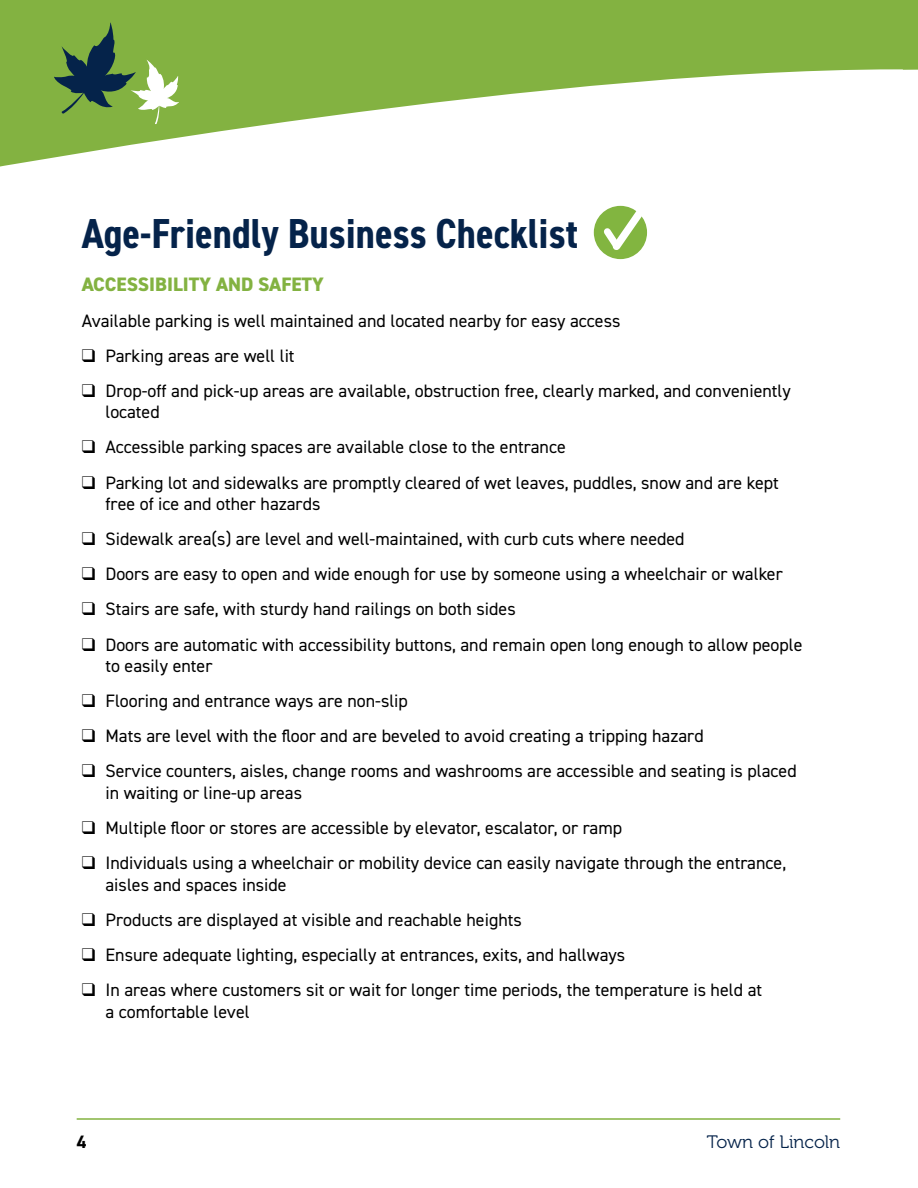
<style>
.page{position:relative;width:918px;height:1188px;background:#fff}
.page>*{position:absolute;margin:0;border:0;box-sizing:border-box;transform-origin:0 0}
.t1{font:700 condensed 42px "DIN2014";color:#05234a}
.t2{font:800 19.5px "DIN2014";color:#83b241}
.t3{font:18px/21.6px "DIN2014";color:#000}
.t4{font:18px "Museo 300";color:#05234a}
.t5{font:700 18px "DIN2014";color:#000}
</style>
<div class="page">
<svg style="left:0;top:0;width:903px;height:167px;fill:#83b241"></svg>
<svg style="left:903px;top:0;width:15px;height:70px"></svg>
<hr style="left:77px;top:1118px;width:763px;height:2px;background:#83b241">
<svg style="left:54px;top:21px;width:125px;height:104px;background:#739b51"></svg>
<div style="left:594px;top:206px;width:53px;height:53px;background:#82b540;border-radius:50%"></div>
<svg style="left:598px;top:205px;width:50px;height:52px"></svg>
<h1 class="t1" style="left:82px;top:205px;width:498px">Age-Friendly Business Checklist</h1>
<p class="t2" style="left:82px;top:271px;width:244px">ACCESSIBILITY AND SAFETY</p>
<p class="t3" style="left:82px;top:309px;width:540px">Available parking is well maintained and located nearby for easy access</p>
<p class="t3" style="left:82px;top:344px;width:214px">❑ Parking areas are well lit</p>
<p class="t3" style="left:105px;top:379px;width:687px;text-indent:-24px">❑ Drop-off and pick-up areas are available, obstruction free, clearly marked, and conveniently located</p>
<p class="t3" style="left:82px;top:436px;width:486px">❑ Accessible parking spaces are available close to the entrance</p>
<p class="t3" style="left:105px;top:471px;width:675px;text-indent:-24px">❑ Parking lot and sidewalks are promptly cleared of wet leaves, puddles, snow and are kept free of ice and other hazards</p>
<p class="t3" style="left:82px;top:528px;width:604px">❑ Sidewalk area(s) are level and well-maintained, with curb cuts where needed</p>
<p class="t3" style="left:82px;top:563px;width:702px">❑ Doors are easy to open and wide enough for use by someone using a wheelchair or walker</p>
<p class="t3" style="left:82px;top:598px;width:436px">❑ Stairs are safe, with sturdy hand railings on both sides</p>
<p class="t3" style="left:105px;top:633px;width:699px;text-indent:-24px">❑ Doors are automatic with accessibility buttons, and remain open long enough to allow people to easily enter</p>
<p class="t3" style="left:82px;top:690px;width:328px">❑ Flooring and entrance ways are non-slip</p>
<p class="t3" style="left:82px;top:725px;width:623px">❑ Mats are level with the floor and are beveled to avoid creating a tripping hazard</p>
<p class="t3" style="left:105px;top:760px;width:693px;text-indent:-24px">❑ Service counters, aisles, change rooms and washrooms are accessible and seating is placed in waiting or line-up areas</p>
<p class="t3" style="left:82px;top:817px;width:542px">❑ Multiple floor or stores are accessible by elevator, escalator, or ramp</p>
<p class="t3" style="left:105px;top:852px;width:682px;text-indent:-24px">❑ Individuals using a wheelchair or mobility device can easily navigate through the entrance, aisles and spaces inside</p>
<p class="t3" style="left:82px;top:909px;width:442px">❑ Products are displayed at visible and reachable heights</p>
<p class="t3" style="left:82px;top:944px;width:545px">❑ Ensure adequate lighting, especially at entrances, exits, and hallways</p>
<p class="t3" style="left:105px;top:979px;width:658px;text-indent:-24px">❑ In areas where customers sit or wait for longer time periods, the temperature is held at a comfortable level</p>
<p class="t5" style="left:77px;top:1130px;width:11px">4</p>
<p class="t4" style="left:707px;top:1132px;width:135px">Town of Lincoln</p>
</div>
